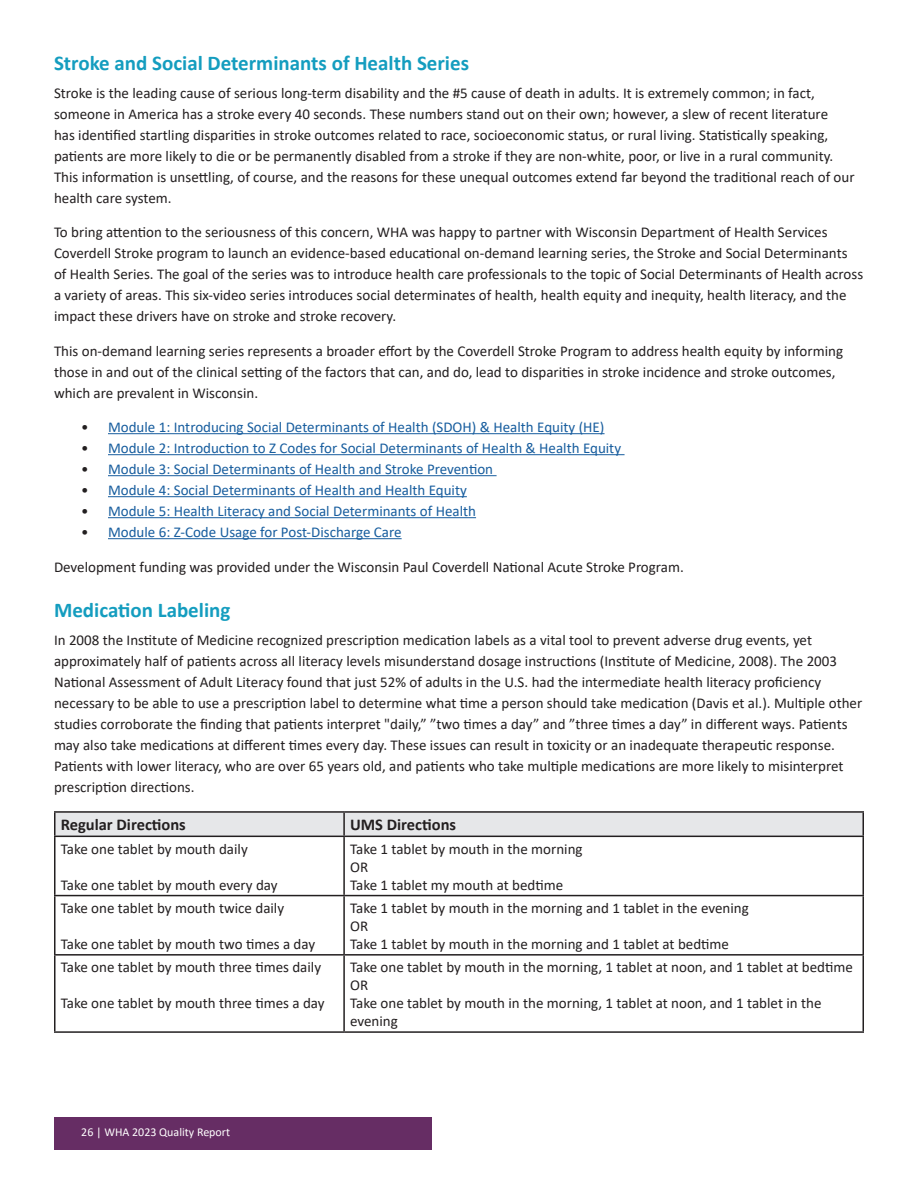
<style>
.page{position:relative;width:918px;height:1188px;background:#fff}
.page>*{position:absolute;margin:0;border:0;box-sizing:border-box;transform-origin:0 0}
.Subhead{font:700 21px "Calibri";color:#149dbf}
.TOC_body_text{font:700 16.5px "Calibri";color:#231f20}
.Body_Copy{font:15px/21px "Calibri";color:#231f20}
.TOC_body_text-2{font:15px/18px "Calibri";color:#231f20}
.t1{font:15px "Calibri";color:#175d9e}
.t2{font:12px "Calibri";color:#fff}
.s1{color:#231f20}
</style>
<div class="page">
<div style="left:54px;top:1118px;width:378px;height:32px;background:#662d64"></div>
<hr style="left:108px;top:433px;width:497px;height:1px;background:#175d9e">
<hr style="left:108px;top:454px;width:517px;height:1px;background:#175d9e">
<hr style="left:108px;top:475px;width:389px;height:1px;background:#175d9e">
<hr style="left:108px;top:496px;width:359px;height:1px;background:#175d9e">
<hr style="left:108px;top:517px;width:368px;height:1px;background:#175d9e">
<hr style="left:108px;top:538px;width:294px;height:1px;background:#175d9e">
<div style="left:56px;top:813px;width:806px;height:23px;background:#e6e7e9"></div>
<hr style="left:54px;top:811px;width:290px;height:2px;background:#231f20">
<hr style="left:54px;top:813px;width:2px;height:23px;background:#231f20">
<hr style="left:344px;top:811px;width:520px;height:2px;background:#231f20">
<hr style="left:343px;top:813px;width:2px;height:23px;background:#231f20">
<hr style="left:862px;top:813px;width:2px;height:23px;background:#231f20">
<hr style="left:54px;top:836px;width:290px;height:1px;background:#231f20">
<hr style="left:54px;top:837px;width:2px;height:58px;background:#231f20">
<hr style="left:344px;top:836px;width:520px;height:1px;background:#231f20">
<hr style="left:343px;top:837px;width:2px;height:58px;background:#231f20">
<hr style="left:862px;top:837px;width:2px;height:58px;background:#231f20">
<hr style="left:54px;top:895px;width:290px;height:1px;background:#231f20">
<hr style="left:54px;top:896px;width:2px;height:58px;background:#231f20">
<hr style="left:344px;top:895px;width:520px;height:1px;background:#231f20">
<hr style="left:343px;top:896px;width:2px;height:58px;background:#231f20">
<hr style="left:862px;top:896px;width:2px;height:58px;background:#231f20">
<hr style="left:54px;top:954px;width:290px;height:2px;background:#231f20">
<hr style="left:54px;top:956px;width:2px;height:75px;background:#231f20">
<hr style="left:344px;top:954px;width:520px;height:2px;background:#231f20">
<hr style="left:343px;top:956px;width:2px;height:75px;background:#231f20">
<hr style="left:862px;top:956px;width:2px;height:75px;background:#231f20">
<hr style="left:54px;top:1031px;width:290px;height:2px;background:#231f20">
<hr style="left:344px;top:1031px;width:520px;height:2px;background:#231f20">
<p class="Subhead" style="left:54px;top:48px;width:417px">Stroke and Social Determinants of Health Series</p>
<p class="Body_Copy" style="left:54px;top:82px;width:802px">Stroke is the leading cause of serious long-term disability and the #5 cause of death in adults. It is extremely common; in fact, someone in America has a stroke every 40 seconds. These numbers stand out on their own; however, a slew of recent literature<br>has identified startling disparities in stroke outcomes related to race, socioeconomic status, or rural living. Statistically speaking, patients are more likely to die or be permanently disabled from a stroke if they are non-white, poor, or live in a rural community.<br>This information is unsettling, of course, and the reasons for these unequal outcomes extend far beyond the traditional reach of our health care system.</p>
<p class="Body_Copy" style="left:54px;top:221px;width:811px">To bring attention to the seriousness of this concern, WHA was happy to partner with Wisconsin Department of Health Services Coverdell Stroke program to launch an evidence-based educational on-demand learning series, the Stroke and Social Determinants of Health Series. The goal of the series was to introduce health care professionals to the topic of Social Determinants of Health across a variety of areas. This six-video series introduces social determinates of health, health equity and inequity, health literacy, and the impact these drivers have on stroke and stroke recovery.</p>
<p class="Body_Copy" style="left:54px;top:340px;width:791px">This on-demand learning series represents a broader effort by the Coverdell Stroke Program to address health equity by informing those in and out of the clinical setting of the factors that can, and do, lead to disparities in stroke incidence and stroke outcomes, which are prevalent in Wisconsin.</p>
<p class="t1" style="left:81px;top:417px;width:525px"><span class="s1">•</span> Module 1: Introducing Social Determinants of Health (SDOH) &amp; Health Equity (HE)</p>
<p class="t1" style="left:81px;top:438px;width:542px"><span class="s1">•</span> Module 2: Introduction to Z Codes for Social Determinants of Health &amp; Health Equity</p>
<p class="t1" style="left:81px;top:459px;width:414px"><span class="s1">•</span> Module 3: Social Determinants of Health and Stroke Prevention</p>
<p class="t1" style="left:81px;top:480px;width:387px"><span class="s1">•</span> Module 4: Social Determinants of Health and Health Equity</p>
<p class="t1" style="left:81px;top:501px;width:397px"><span class="s1">•</span> Module 5: Health Literacy and Social Determinants of Health</p>
<p class="t1" style="left:81px;top:522px;width:322px"><span class="s1">•</span> Module 6: Z-Code Usage for Post-Discharge Care</p>
<p class="Body_Copy" style="left:54px;top:556px;width:631px">Development funding was provided under the Wisconsin Paul Coverdell National Acute Stroke Program.</p>
<p class="Subhead" style="left:54px;top:595px;width:178px">Medication Labeling</p>
<p class="Body_Copy" style="left:54px;top:629px;width:810px">In 2008 the Institute of Medicine recognized prescription medication labels as a vital tool to prevent adverse drug events, yet approximately half of patients across all literacy levels misunderstand dosage instructions (Institute of Medicine, 2008). The 2003<br>National Assessment of Adult Literacy found that just 52% of adults in the U.S. had the intermediate health literacy proficiency necessary to be able to use a prescription label to determine what time a person should take medication (Davis et al.). Multiple other studies corroborate the finding that patients interpret "daily,” ”two times a day” and ”three times a day” in different ways. Patients may also take medications at different times every day. These issues can result in toxicity or an inadequate therapeutic response.<br>Patients with lower literacy, who are over 65 years old, and patients who take multiple medications are more likely to misinterpret prescription directions.</p>
<p class="TOC_body_text" style="left:61px;top:813px;width:127px">Regular Directions</p>
<p class="TOC_body_text" style="left:350px;top:813px;width:108px">UMS Directions</p>
<p class="TOC_body_text-2" style="left:61px;top:839px;width:189px">Take one tablet by mouth daily</p>
<p class="TOC_body_text-2" style="left:61px;top:875px;width:218px">Take one tablet by mouth every day</p>
<p class="TOC_body_text-2" style="left:350px;top:839px;width:234px">Take 1 tablet by mouth in the morning</p>
<p class="TOC_body_text-2" style="left:350px;top:857px;width:20px">OR</p>
<p class="TOC_body_text-2" style="left:350px;top:875px;width:215px">Take 1 tablet my mouth at bedtime</p>
<p class="TOC_body_text-2" style="left:61px;top:898px;width:225px">Take one tablet by mouth twice daily</p>
<p class="TOC_body_text-2" style="left:61px;top:934px;width:256px">Take one tablet by mouth two times a day</p>
<p class="TOC_body_text-2" style="left:61px;top:958px;width:262px">Take one tablet by mouth three times daily</p>
<p class="TOC_body_text-2" style="left:61px;top:994px;width:265px">Take one tablet by mouth three times a day</p>
<p class="TOC_body_text-2" style="left:350px;top:898px;width:400px">Take 1 tablet by mouth in the morning and 1 tablet in the evening</p>
<p class="TOC_body_text-2" style="left:350px;top:916px;width:20px">OR</p>
<p class="TOC_body_text-2" style="left:350px;top:934px;width:380px">Take 1 tablet by mouth in the morning and 1 tablet at bedtime</p>
<p class="TOC_body_text-2" style="left:350px;top:958px;width:504px">Take one tablet by mouth in the morning, 1 tablet at noon, and 1 tablet at bedtime</p>
<p class="TOC_body_text-2" style="left:350px;top:976px;width:20px">OR</p>
<p class="TOC_body_text-2" style="left:350px;top:994px;width:473px">Take one tablet by mouth in the morning, 1 tablet at noon, and 1 tablet in the evening</p>
<p class="t2" style="left:81px;top:1124px;width:150px">26 | WHA 2023 Quality Report</p>
</div>
